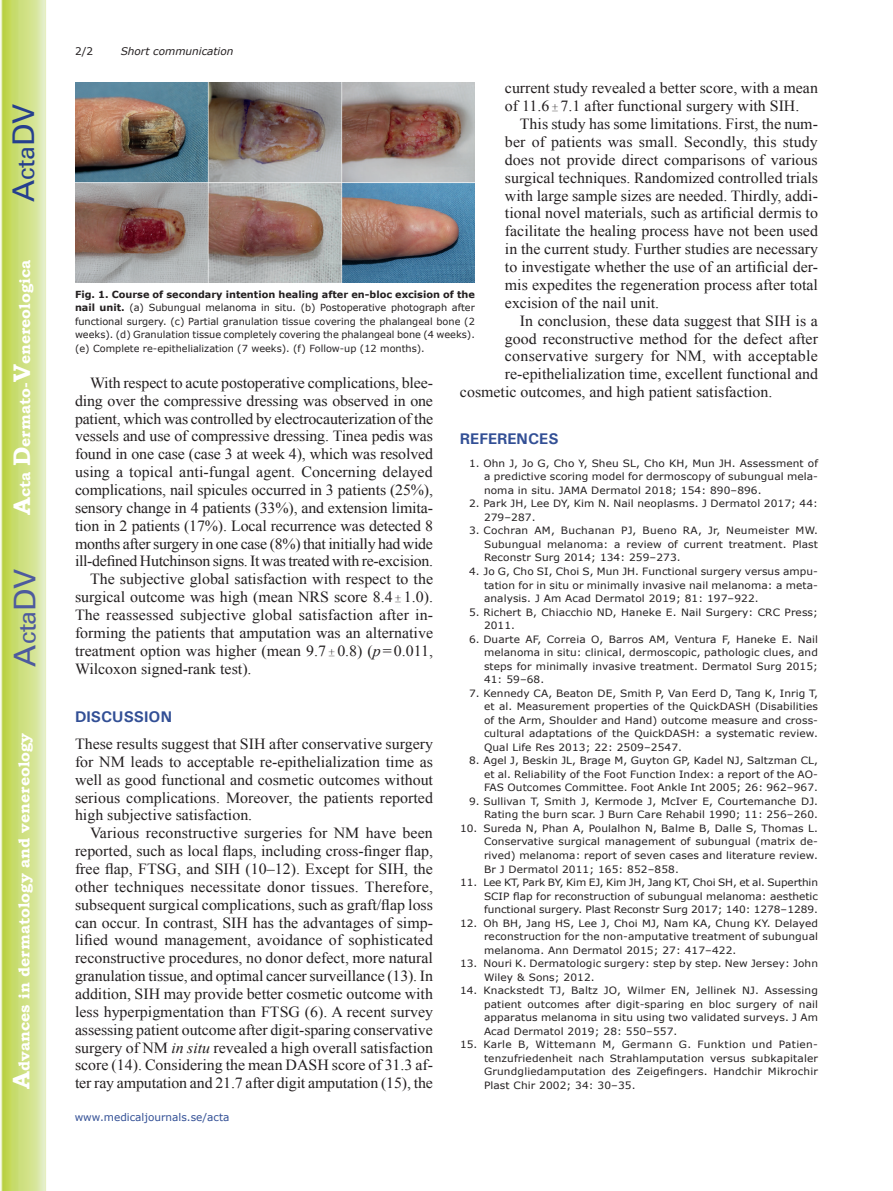
<style>
.page{position:relative;width:893px;height:1191px;background:#fff}
.page>*{position:absolute;margin:0;border:0;box-sizing:border-box;transform-origin:0 0}
.t1{font:30px "Univers";color:#4d5a9e}
.t2{font:30px "Univers";color:#253f8e}
.t3{font:15.45px/17.9px "Times New Roman";color:#231f20;text-align:justify}
.t4{font:15.45px "Times New Roman";letter-spacing:-.02em;color:#231f20}
.t5{font:700 15.45px "Bookman Old Style";color:#fff}
.t6{font:700 15.45px "Univers";color:#324f95}
.t7{font:10.5px "Verdana";color:#324f95}
.t8{font:italic 10.5px "Verdana";color:#231f20}
.t9{font:10.5px "Verdana";color:#231f20}
.t10{font:10.05px/13.5px "Verdana";letter-spacing:.01em;color:#231f20;text-align:justify;scale:1.05 1}
.t11{font:9.75px/13.5px "Verdana";color:#231f20;text-align:justify}
.s1{font-size:24px}
.s2{font-family:"Perpetua";font-size:10.5px}
.s3{font-weight:700}
.s4{font-style:italic}
</style>
<div class="page">
<svg style="left:1px;top:0;width:45px;height:1191px;background:#cfe084"></svg>
<img style="left:75px;top:83px;width:400px;height:200px">
<h1 class="t2" style="left:6px;top:202px;width:100px;rotate:-90deg">A<span class="s1">cta</span>DV</h1>
<p class="t5" style="left:15px;top:515px;width:257px;rotate:-90deg"><span class="s1">A</span>cta <span class="s1">D</span>ermato-<span class="s1">V</span>enereologica</p>
<h1 class="t1" style="left:7px;top:666px;width:100px;rotate:-90deg">A<span class="s1">cta</span>DV</h1>
<p class="t5" style="left:15px;top:1088px;width:357px;rotate:-90deg"><span class="s1">A</span>dvances in dermatology and venereology</p>
<p class="t9" style="left:75px;top:44px;width:20px">2/2</p>
<p class="t8" style="left:121px;top:44px;width:114px">Short communication</p>
<p class="t3" style="left:505px;top:79px;width:315px">current study revealed a better score, with a mean of 11.6 <span class="s2">±</span> 7.1 after functional surgery with SIH.</p>
<p class="t3" style="left:505px;top:115px;width:315px;text-indent:15px">This study has some limitations. First, the num&shy;ber of patients was small. Secondly, this study does not provide direct comparisons of various surgical techniques. Randomized controlled trials with large sample sizes are needed. Thirdly, addi&shy;tional novel materials, such as artificial dermis to facilitate the healing process have not been used in the current study. Further studies are necessary to investigate whether the use of an artificial der&shy;mis expedites the regeneration process after total excision of the nail unit.</p>
<p class="t3" style="left:520px;top:311px;width:300px">In conclusion, these data suggest that SIH is a</p>
<p class="t3" style="left:505px;top:329px;width:315px">good reconstructive method for the defect after</p>
<p class="t3" style="left:505px;top:347px;width:314px">conservative surgery for NM, with acceptable</p>
<p class="t3" style="left:505px;top:365px;width:315px">re-epithelialization time, excellent functional and</p>
<p class="t3" style="left:460px;top:383px;width:314px">cosmetic outcomes, and high patient satisfaction.</p>
<p class="t6" style="left:460px;top:429px;width:100px">REFERENCES</p>
<p class="t10" style="left:484px;top:456px;width:320px;text-indent:-15px">1. Ohn J, Jo G, Cho Y, Sheu SL, Cho KH, Mun JH. Assessment of a predictive scoring model for dermoscopy of subungual mela&shy;noma in situ. JAMA Dermatol 2018; 154: 890–896.</p>
<p class="t10" style="left:484px;top:497px;width:320px;text-indent:-15px">2. Park JH, Lee DY, Kim N. Nail neoplasms. J Dermatol 2017; 44:<br>279–287.</p>
<p class="t10" style="left:484px;top:524px;width:320px;text-indent:-15px">3. Cochran AM, Buchanan PJ, Bueno RA, Jr, Neumeister MW.<br>Subungual melanoma: a review of current treatment. Plast Reconstr Surg 2014; 134: 259–273.</p>
<p class="t10" style="left:484px;top:564px;width:320px;text-indent:-15px">4. Jo G, Cho SI, Choi S, Mun JH. Functional surgery versus ampu&shy;tation for in situ or minimally invasive nail melanoma: a meta&shy;analysis. J Am Acad Dermatol 2019; 81: 197–922.</p>
<p class="t10" style="left:484px;top:605px;width:320px;text-indent:-15px">5. Richert B, Chiacchio ND, Haneke E. Nail Surgery: CRC Press;<br>2011.</p>
<p class="t10" style="left:484px;top:632px;width:320px;text-indent:-15px">6. Duarte AF, Correia O, Barros AM, Ventura F, Haneke E. Nail melanoma in situ: clinical, dermoscopic, pathologic clues, and steps for minimally invasive treatment. Dermatol Surg 2015; 41: 59–68.</p>
<p class="t10" style="left:484px;top:686px;width:320px;text-indent:-15px">7. Kennedy CA, Beaton DE, Smith P, Van Eerd D, Tang K, Inrig T, et al. Measurement properties of the QuickDASH (Disabilities of the Arm, Shoulder and Hand) outcome measure and cross&shy;cultural adaptations of the QuickDASH: a systematic review.<br>Qual Life Res 2013; 22: 2509–2547.</p>
<p class="t10" style="left:484px;top:754px;width:320px;text-indent:-15px">8. Agel J, Beskin JL, Brage M, Guyton GP, Kadel NJ, Saltzman CL, et al. Reliability of the Foot Function Index: a report of the AO-FAS Outcomes Committee. Foot Ankle Int 2005; 26: 962–967.</p>
<p class="t10" style="left:469px;top:794px;width:334px;text-align:right">9. Sullivan T, Smith J, Kermode J, McIver E, Courtemanche DJ.<br>Rating the burn scar. J Burn Care Rehabil 1990; 11: 256–260.</p>
<p class="t10" style="left:484px;top:821px;width:320px;text-indent:-24px">10. Sureda N, Phan A, Poulalhon N, Balme B, Dalle S, Thomas L.<br>Conservative surgical management of subungual (matrix de&shy;rived) melanoma: report of seven cases and literature review.<br>Br J Dermatol 2011; 165: 852–858.</p>
<p class="t10" style="left:484px;top:875px;width:320px;text-indent:-24px">11. Lee KT, Park BY, Kim EJ, Kim JH, Jang KT, Choi SH, et al. Superthin SCIP flap for reconstruction of subungual melanoma: aesthetic functional surgery. Plast Reconstr Surg 2017; 140: 1278–1289.</p>
<p class="t10" style="left:484px;top:916px;width:320px;text-indent:-24px">12. Oh BH, Jang HS, Lee J, Choi MJ, Nam KA, Chung KY. Delayed reconstruction for the non-amputative treatment of subungual melanoma. Ann Dermatol 2015; 27: 417–422.</p>
<p class="t10" style="left:484px;top:957px;width:320px;text-indent:-24px">13. Nouri K. Dermatologic surgery: step by step. New Jersey: John<br>Wiley &amp; Sons; 2012.</p>
<p class="t10" style="left:484px;top:984px;width:320px;text-indent:-24px">14. Knackstedt TJ, Baltz JO, Wilmer EN, Jellinek NJ. Assessing patient outcomes after digit-sparing en bloc surgery of nail apparatus melanoma in situ using two validated surveys. J Am Acad Dermatol 2019; 28: 550–557.</p>
<p class="t10" style="left:484px;top:1038px;width:320px;text-indent:-24px">15. Karle B, Wittemann M, Germann G. Funktion und Patien&shy;tenzufriedenheit nach Strahlamputation versus subkapitaler Grundgliedamputation des Zeigefingers. Handchir Mikrochir Plast Chir 2002; 34: 30–35.</p>
<p class="t11" style="left:75px;top:287px;width:401px"><span class="s3">Fig. 1. Course of secondary intention healing after en-bloc excision of the nail unit.</span> (a) Subungual melanoma in situ. (b) Postoperative photograph after functional surgery. (c) Partial granulation tissue covering the phalangeal bone (2 weeks). (d) Granulation tissue completely covering the phalangeal bone (4 weeks). (e) Complete re-epithelialization (7 weeks). (f) Follow-up (12 months).</p>
<p class="t3" style="left:90px;top:373px;width:344px">With respect to acute postoperative complications, blee-</p>
<p class="t3" style="left:75px;top:391px;width:359px">ding over the compressive dressing was observed in one</p>
<p class="t3" style="left:75px;top:409px;width:360px">patient, which was controlled by electrocauterization of the</p>
<p class="t3" style="left:75px;top:427px;width:359px">vessels and use of compressive dressing. Tinea pedis was</p>
<p class="t3" style="left:75px;top:445px;width:359px">found in one case (case 3 at week 4), which was resolved</p>
<p class="t3" style="left:75px;top:463px;width:359px">using a topical anti-fungal agent. Concerning delayed</p>
<p class="t3" style="left:75px;top:481px;width:360px">complications, nail spicules occurred in 3 patients (25%),</p>
<p class="t3" style="left:75px;top:498px;width:359px">sensory change in 4 patients (33%), and extension limita-</p>
<p class="t3" style="left:75px;top:516px;width:360px">tion in 2 patients (17%). Local recurrence was detected 8</p>
<p class="t4" style="left:75px;top:533px;width:359px">months after surgery in one case (8%) that initially had wide</p>
<p class="t4" style="left:75px;top:551px;width:360px">ill-defined Hutchinson signs. It was treated with re-excision.</p>
<p class="t3" style="left:90px;top:570px;width:345px">The subjective global satisfaction with respect to the</p>
<p class="t3" style="left:75px;top:588px;width:359px">surgical outcome was high (mean NRS score 8.4 <span class="s2">±</span> 1.0).</p>
<p class="t3" style="left:75px;top:606px;width:359px">The reassessed subjective global satisfaction after in-</p>
<p class="t3" style="left:75px;top:623px;width:360px">forming the patients that amputation was an alternative</p>
<p class="t3" style="left:75px;top:641px;width:359px">treatment option was higher (mean 9.7 <span class="s2">±</span> 0.8) (<span class="s4">p</span>=0.011,</p>
<p class="t3" style="left:75px;top:659px;width:178px">Wilcoxon signed-rank test).</p>
<p class="t6" style="left:75px;top:707px;width:99px">DISCUSSION</p>
<p class="t3" style="left:75px;top:734px;width:360px">These results suggest that SIH after conservative surgery for NM leads to acceptable re-epithelialization time as well as good functional and cosmetic outcomes without serious complications. Moreover, the patients reported high subjective satisfaction.</p>
<p class="t3" style="left:75px;top:824px;width:360px;text-indent:15px">Various reconstructive surgeries for NM have been reported, such as local flaps, including cross-finger flap, free flap, FTSG, and SIH (10–12). Except for SIH, the other techniques necessitate donor tissues. Therefore, subsequent surgical complications, such as graft/flap loss can occur. In contrast, SIH has the advantages of simp&shy;lified wound management, avoidance of sophisticated reconstructive procedures, no donor defect, more natural granulation tissue, and optimal cancer surveillance (13). In addition, SIH may provide better cosmetic outcome with less hyperpigmentation than FTSG (6). A recent survey assessing patient outcome after digit-sparing conservative surgery of NM <span class="s4">in situ</span> revealed a high overall satisfaction score (14). Considering the mean DASH score of 31.3 af&shy;ter ray amputation and 21.7 after digit amputation (15), the</p>
<p class="t7" style="left:75px;top:1110px;width:156px">www.medicaljournals.se/acta</p>
</div>
